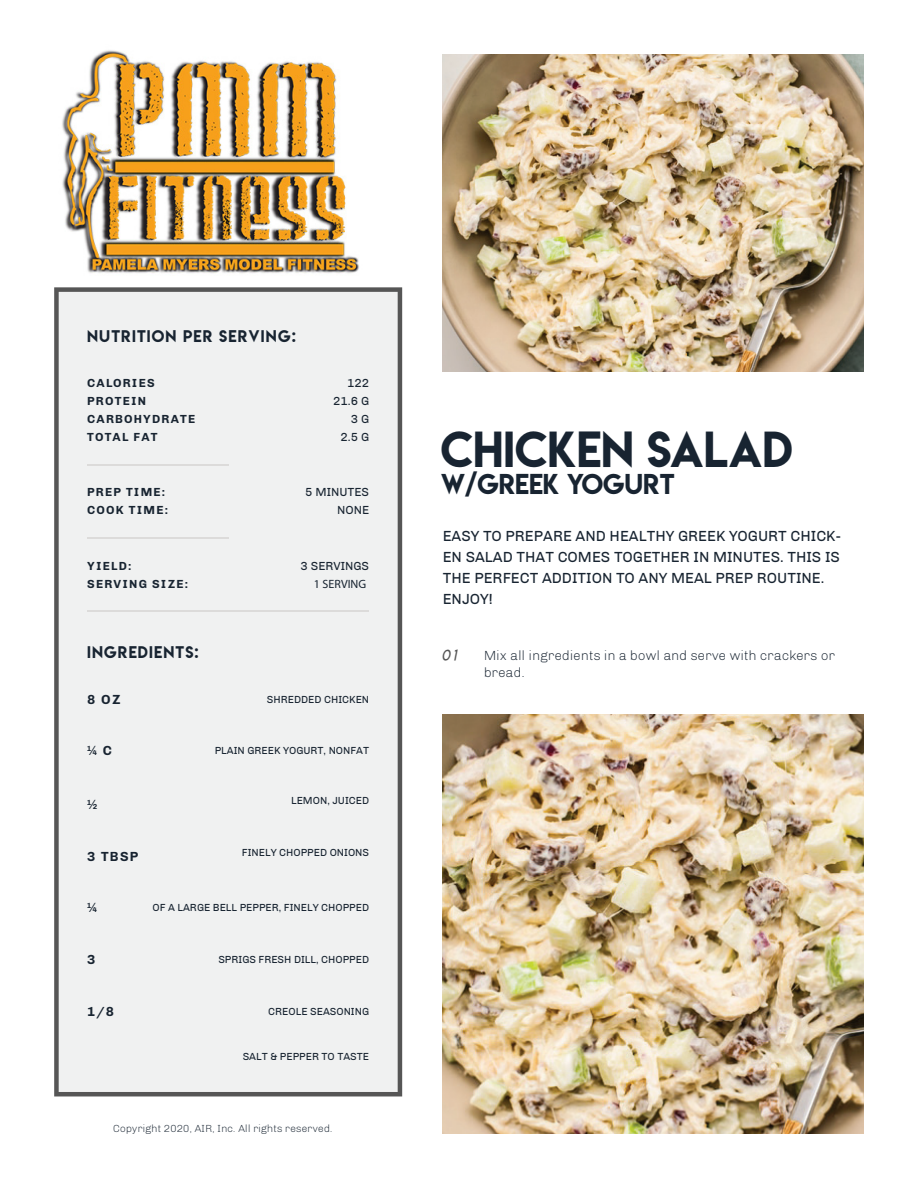
<style>
.page{position:relative;width:918px;height:1188px;background:#fff}
.page>*{position:absolute;margin:0;border:0;box-sizing:border-box;transform-origin:0 0}
.t1{font:45px "Lemon Milk";color:#182431}
.t2{font:25.5px "Lemon Milk";color:#182431}
.t3{font:15px/21px "Chivo";color:#182431}
.t4{font:15px "Lemon Milk";letter-spacing:.075em;color:#182431}
.t5{font:15px "Lemon Milklightitalic";color:#565656}
.t6{font:300 13.5px/16.5px "Chivo";color:#182431}
.t7{font:700 13.5px "Chivo";letter-spacing:.1em;color:#182431}
.t8{font:700 12px/18px "Chivo";letter-spacing:.1em;color:#182431}
.t9{font:12px/18px "Chivo";color:#182431;text-align:right}
.t10{font:12px "Myriad Pro";color:#182431}
.t11{font:10.5px "Chivo";color:#182431}
.t12{font:300 10.5px "Chivo";color:#182431}
</style>
<div class="page">
<img style="left:443px;top:54px;width:421px;height:317px">
<img style="left:443px;top:715px;width:421px;height:419px">
<div style="left:54px;top:287px;width:348px;height:809px;background:#f0f1f1"></div>
<hr style="left:87px;top:464px;width:141px;height:1px;background:#dcdbda">
<hr style="left:87px;top:610px;width:282px;height:2px;background:#dcdbda">
<hr style="left:87px;top:537px;width:141px;height:2px;background:#dcdbda">
<img style="left:62px;top:50px;width:297px;height:224px">
<h3 class="t4" style="left:87px;top:325px;width:210px">NUTRITION PER SERVING:</h3>
<p class="t8" style="left:87px;top:374px;width:110px">CALORIES<br>PROTEIN<br>CARBOHYDRATE<br>TOTAL FAT</p>
<p class="t9" style="left:333px;top:374px;width:38px">122<br>21.6 G<br>3 G<br>2.5 G</p>
<p class="t8" style="left:87px;top:483px;width:82px">PREP TIME:<br>COOK TIME:</p>
<p class="t9" style="left:305px;top:483px;width:65px">5 MINUTES<br>NONE</p>
<p class="t8" style="left:87px;top:557px;width:102px">YIELD:<br>SERVING SIZE:</p>
<p class="t9" style="left:301px;top:557px;width:70px">3 SERVINGS</p>
<p class="t10" style="left:314px;top:576px;width:54px">1 SERVING</p>
<h3 class="t4" style="left:87px;top:642px;width:113px">INGREDIENTS:</h3>
<p class="t7" style="left:87px;top:691px;width:35px">8 OZ</p>
<p class="t7" style="left:87px;top:743px;width:26px">¼ C</p>
<p class="t11" style="left:267px;top:693px;width:104px">SHREDDED CHICKEN</p>
<p class="t11" style="left:215px;top:744px;width:156px">PLAIN GREEK YOGURT, NONFAT</p>
<p class="t7" style="left:87px;top:796px;width:12px">½</p>
<p class="t11" style="left:291px;top:794px;width:80px">LEMON, JUICED</p>
<p class="t7" style="left:87px;top:848px;width:53px">3 TBSP</p>
<p class="t11" style="left:242px;top:846px;width:129px">FINELY CHOPPED ONIONS</p>
<p class="t7" style="left:87px;top:900px;width:12px">¼</p>
<p class="t11" style="left:153px;top:902px;width:218px">OF A LARGE BELL PEPPER, FINELY CHOPPED</p>
<p class="t7" style="left:87px;top:952px;width:10px">3</p>
<p class="t11" style="left:218px;top:954px;width:152px">SPRIGS FRESH DILL, CHOPPED</p>
<p class="t7" style="left:87px;top:1004px;width:28px">1/8</p>
<p class="t11" style="left:268px;top:1006px;width:102px">CREOLE SEASONING</p>
<p class="t11" style="left:243px;top:1050px;width:128px">SALT &amp; PEPPER TO TASTE</p>
<p class="t12" style="left:113px;top:1122px;width:221px">Copyright 2020, AIR, Inc. All rights reserved.</p>
<h1 class="t1" style="left:441px;top:417px;width:353px">CHICKEN SALAD</h1>
<h2 class="t2" style="left:441px;top:466px;width:235px">W/GREEK YOGURT</h2>
<h3 class="t3" style="left:443px;top:526px;width:400px">EASY TO PREPARE AND HEALTHY GREEK YOGURT CHICK-EN SALAD THAT COMES TOGETHER IN MINUTES. THIS IS THE PERFECT ADDITION TO ANY MEAL PREP ROUTINE.<br>ENJOY!</h3>
<h3 class="t5" style="left:442px;top:646px;width:16px">01</h3>
<p class="t6" style="left:484px;top:647px;width:353px">Mix all ingredients in a bowl and serve with crackers or bread.</p>
</div>
